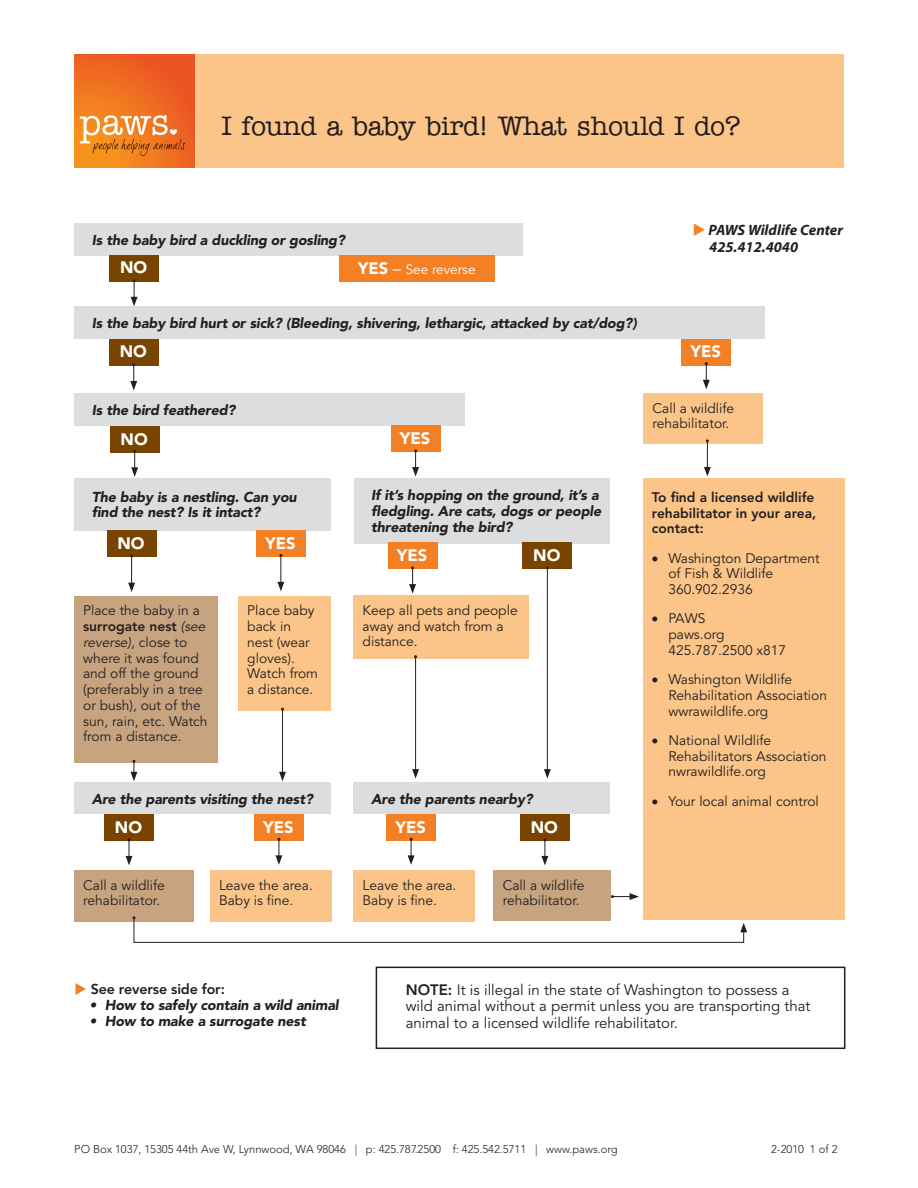
<style>
.page{position:relative;width:918px;height:1188px;background:#fff}
.page>*{position:absolute;margin:0;border:0;box-sizing:border-box;transform-origin:0 0}
.t1{font:500 27px "American Typewriter";letter-spacing:-.01em;color:#231f20}
.t2{font:900 16.5px "Avenir LT Std";color:#fff}
.t3{font:15px/16.5px "Avenir LT Std";color:#231f20}
.t4{font:italic 700 15px/16.5px "Myriad Pro";color:#231f20}
.t5{font:italic 900 14.25px/15.8px "Avenir LT Std";letter-spacing:-.01em;color:#231f20}
.t6{font:800 14.25px "Avenir LT Std";letter-spacing:-.01em;color:#231f20}
.t7{font:13.8px/15.8px "Avenir LT Std";color:#231f20}
.t8{font:800 13.8px/15.8px "Avenir LT Std";color:#231f20}
.t9{font:13.5px "Avenir LT Std";color:#fff}
.t10{font:300 11.25px "Avenir LT Std";color:#231f20}
.s1{font-weight:900;font-size:16.5px}
.s2{font-size:16.5px}
.s3{color:#f48026}
.s4{font-weight:800}
.s5{font-style:italic}
</style>
<div class="page">
<div style="left:74px;top:54px;width:770px;height:113px;background:#fbc488"></div>
<div style="left:109px;top:339px;width:50px;height:27px;background:#794400"></div>
<svg style="left:130px;top:363px;width:7px;height:27px"></svg>
<div style="left:74px;top:223px;width:449px;height:33px;background:#dcdddf"></div>
<div style="left:681px;top:339px;width:50px;height:27px;background:#f48026"></div>
<svg style="left:703px;top:362px;width:7px;height:27px"></svg>
<div style="left:74px;top:306px;width:690px;height:33px;background:#dcdddf"></div>
<div style="left:74px;top:393px;width:391px;height:33px;background:#dcdddf"></div>
<div style="left:110px;top:426px;width:50px;height:27px;background:#794400"></div>
<svg style="left:131px;top:450px;width:7px;height:27px"></svg>
<div style="left:74px;top:478px;width:257px;height:52px;background:#dcdddf"></div>
<div style="left:643px;top:478px;width:202px;height:442px;background:#fbc488"></div>
<div style="left:376px;top:967px;width:469px;height:82px;border:2px solid #231f20"></div>
<div style="left:109px;top:255px;width:50px;height:27px;background:#794400"></div>
<svg style="left:131px;top:279px;width:7px;height:27px"></svg>
<div style="left:340px;top:255px;width:155px;height:27px;background:#f48026"></div>
<div style="left:107px;top:530px;width:50px;height:27px;background:#794400"></div>
<svg style="left:128px;top:554px;width:7px;height:38px"></svg>
<div style="left:256px;top:530px;width:50px;height:27px;background:#f48026"></div>
<svg style="left:277px;top:554px;width:7px;height:37px"></svg>
<div style="left:238px;top:596px;width:93px;height:114px;background:#fbc488"></div>
<div style="left:74px;top:596px;width:144px;height:167px;background:#c7a47f"></div>
<hr style="left:282px;top:709px;width:1px;height:65px;background:#231f20">
<svg style="left:279px;top:772px;width:7px;height:9px"></svg>
<svg style="left:130px;top:760px;width:7px;height:21px"></svg>
<div style="left:354px;top:478px;width:256px;height:66px;background:#dcdddf"></div>
<div style="left:391px;top:425px;width:50px;height:27px;background:#f48026"></div>
<svg style="left:412px;top:449px;width:7px;height:28px"></svg>
<div style="left:354px;top:783px;width:256px;height:31px;background:#dcdddf"></div>
<div style="left:520px;top:814px;width:50px;height:27px;background:#794400"></div>
<svg style="left:541px;top:838px;width:7px;height:27px"></svg>
<div style="left:354px;top:870px;width:121px;height:52px;background:#fbc488"></div>
<div style="left:494px;top:870px;width:117px;height:50px;background:#c7a47f"></div>
<div style="left:522px;top:542px;width:50px;height:27px;background:#794400"></div>
<hr style="left:547px;top:568px;width:1px;height:204px;background:#231f20">
<svg style="left:544px;top:769px;width:7px;height:10px"></svg>
<div style="left:388px;top:542px;width:50px;height:27px;background:#f48026"></div>
<svg style="left:409px;top:566px;width:7px;height:28px"></svg>
<div style="left:354px;top:595px;width:175px;height:64px;background:#fbc488"></div>
<div style="left:386px;top:814px;width:50px;height:27px;background:#f48026"></div>
<svg style="left:408px;top:838px;width:7px;height:27px"></svg>
<div style="left:74px;top:783px;width:257px;height:31px;background:#dcdddf"></div>
<div style="left:104px;top:814px;width:50px;height:27px;background:#794400"></div>
<svg style="left:126px;top:838px;width:6px;height:27px"></svg>
<div style="left:210px;top:870px;width:121px;height:52px;background:#fbc488"></div>
<div style="left:74px;top:870px;width:120px;height:52px;background:#c7a47f"></div>
<div style="left:254px;top:814px;width:50px;height:27px;background:#f48026"></div>
<svg style="left:275px;top:838px;width:7px;height:27px"></svg>
<div style="left:644px;top:393px;width:119px;height:50px;background:#fbc488"></div>
<svg style="left:611px;top:893px;width:28px;height:7px"></svg>
<svg style="left:704px;top:439px;width:7px;height:37px"></svg>
<svg style="left:132px;top:916px;width:615px;height:27px"></svg>
<hr style="left:415px;top:657px;width:1px;height:115px;background:#231f20">
<svg style="left:412px;top:769px;width:7px;height:10px"></svg>
<svg style="left:74px;top:54px;width:121px;height:113px;background:#ee6a21"></svg>
<svg style="left:80px;top:115px;width:105px;height:41px;background:#ec9146"></svg>
<h1 class="t1" style="left:221px;top:111px;width:521px">I found a baby bird! What should I do?</h1>
<p class="t5" style="left:92px;top:232px;width:255px">Is the baby bird a duckling or gosling?</p>
<p class="t2" style="left:120px;top:257px;width:29px">NO</p>
<p class="t9" style="left:358px;top:261px;width:119px"><span class="s1">YES</span> <span class="s2">–</span> See reverse</p>
<p class="t5" style="left:92px;top:315px;width:547px">Is the baby bird hurt or sick? (Bleeding, shivering, lethargic, attacked by cat/dog?)</p>
<p class="t2" style="left:120px;top:342px;width:29px">NO</p>
<p class="t4" style="left:709px;top:221px;width:135px;text-indent:-16px"><span class="s3">◆</span> PAWS Wildlife Center<br>425.412.4040</p>
<p class="t2" style="left:691px;top:341px;width:32px">YES</p>
<p class="t5" style="left:92px;top:402px;width:145px">Is the bird feathered?</p>
<p class="t2" style="left:121px;top:429px;width:29px">NO</p>
<p class="t2" style="left:400px;top:429px;width:32px">YES</p>
<p class="t7" style="left:653px;top:400px;width:83px">Call a wildlife rehabilitator.</p>
<p class="t5" style="left:371px;top:488px;width:232px">If it’s hopping on the ground, it’s a fledgling. Are cats, dogs or people threatening the bird?</p>
<p class="t5" style="left:92px;top:489px;width:206px">The baby is a nestling. Can you find the nest? Is it intact?</p>
<p class="t8" style="left:652px;top:489px;width:166px">To find a licensed wildlife rehabilitator in your area, contact:</p>
<p class="t7" style="left:668px;top:550px;width:153px;text-indent:-17px">• Washington Department of Fish &amp; Wildlife<br>360.902.2936</p>
<p class="t7" style="left:668px;top:611px;width:119px;text-indent:-17px">• PAWS<br>paws.org<br>425.787.2500 x817</p>
<p class="t7" style="left:668px;top:672px;width:160px;text-indent:-17px">• Washington Wildlife<br>Rehabilitation Association wwrawildlife.org</p>
<p class="t7" style="left:668px;top:733px;width:160px;text-indent:-17px">• National Wildlife<br>Rehabilitators Association nwrawildlife.org</p>
<p class="t7" style="left:652px;top:793px;width:169px">• Your local animal control</p>
<p class="t2" style="left:118px;top:534px;width:29px">NO</p>
<p class="t2" style="left:265px;top:533px;width:32px">YES</p>
<p class="t2" style="left:397px;top:546px;width:32px">YES</p>
<p class="t2" style="left:533px;top:546px;width:29px">NO</p>
<p class="t7" style="left:363px;top:603px;width:157px">Keep all pets and people away and watch from a distance.</p>
<p class="t7" style="left:83px;top:603px;width:126px">Place the baby in a <span class="s4">surrogate nest</span> <span class="s5">(see reverse),</span> close to where it was found and off the ground (preferably in a tree or bush), out of the sun, rain, etc. Watch from a distance.</p>
<p class="t7" style="left:247px;top:603px;width:72px">Place baby back in nest (wear gloves).<br>Watch from a distance.</p>
<p class="t5" style="left:371px;top:791px;width:163px">Are the parents nearby?</p>
<p class="t2" style="left:531px;top:817px;width:29px">NO</p>
<p class="t5" style="left:92px;top:791px;width:223px">Are the parents visiting the nest?</p>
<p class="t2" style="left:115px;top:817px;width:29px">NO</p>
<p class="t2" style="left:263px;top:817px;width:32px">YES</p>
<p class="t2" style="left:395px;top:817px;width:32px">YES</p>
<p class="t7" style="left:83px;top:878px;width:83px">Call a wildlife rehabilitator.</p>
<p class="t7" style="left:219px;top:878px;width:95px">Leave the area.<br>Baby is fine.</p>
<p class="t7" style="left:363px;top:878px;width:95px">Leave the area.<br>Baby is fine.</p>
<p class="t7" style="left:503px;top:878px;width:83px">Call a wildlife rehabilitator.</p>
<p class="t6" style="left:75px;top:981px;width:152px"><span class="s3">◆</span> See reverse side for:</p>
<p class="t5" style="left:90px;top:997px;width:251px">• How to safely contain a wild animal</p>
<p class="t5" style="left:90px;top:1013px;width:218px">• How to make a surrogate nest</p>
<p class="t3" style="left:406px;top:982px;width:406px"><span class="s4">NOTE:</span> It is illegal in the state of Washington to possess a wild animal without a permit unless you are transporting that animal to a licensed wildlife rehabilitator.</p>
<p class="t10" style="left:74px;top:1143px;width:545px">PO Box 1037, 15305 44th Ave W, Lynnwood, WA 98046 | p: 425.787.2500 f: 425.542.5711 | www.paws.org</p>
<p class="t10" style="left:771px;top:1143px;width:68px">2-2010 1 of 2</p>
</div>
